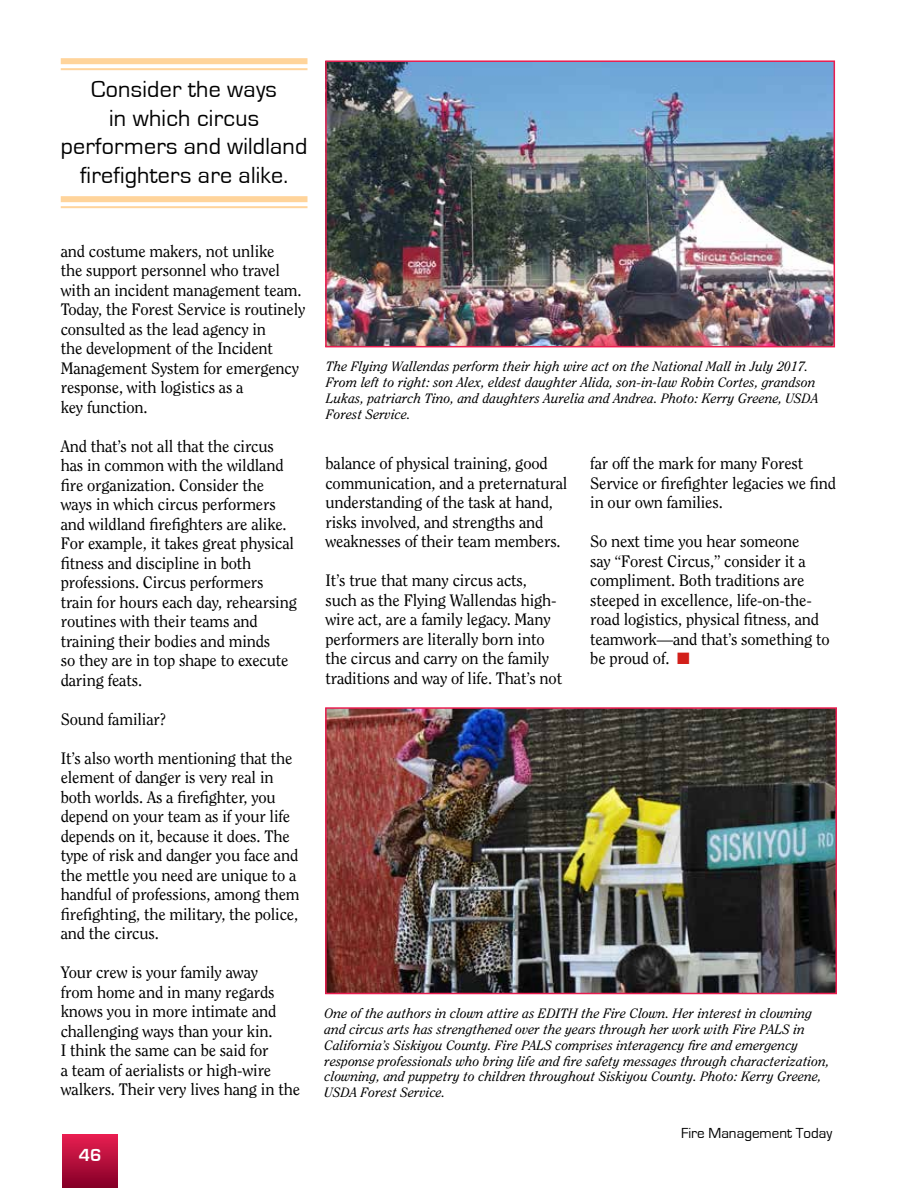
<style>
.page{position:relative;width:918px;height:1188px;background:#fff}
.page>*{position:absolute;margin:0;border:0;box-sizing:border-box;transform-origin:0 0}
.t1{font:24px/28.5px "Eurostile";letter-spacing:.01em;color:#000;text-align:center}
.t2{font:700 18px "Eurostile";color:#fff}
.t3{font:16.5px/19.5px "Clearface Std";letter-spacing:-.01em;color:#000}
.t4{font:15px "Eurostile";color:#000}
.t5{font:italic 13.5px/15.8px "Clearface Std";letter-spacing:.01em;color:#000}
.s1{color:#d21f1a}
</style>
<div class="page">
<div style="left:63px;top:1134px;width:55px;height:54px;background:linear-gradient(to bottom,#e91f51,#850027)"></div>
<hr style="left:61px;top:206px;width:247px;height:2px;background:#ffd49b">
<div style="left:61px;top:196px;width:247px;height:6px;background:#ffd49b"></div>
<hr style="left:61px;top:68px;width:247px;height:2px;background:#ffd49b">
<div style="left:61px;top:58px;width:247px;height:6px;background:#ffd49b"></div>
<img style="left:328px;top:63px;width:504px;height:281px">
<div style="left:325px;top:60px;width:510px;height:287px;border:2px solid #ea1d50"></div>
<img style="left:328px;top:710px;width:506px;height:281px">
<div style="left:325px;top:707px;width:512px;height:287px;border:2px solid #ea1d50"></div>
<p class="t1" style="left:61px;top:76px;width:248px">Consider the ways<br>in which circus performers and wildland firefighters are alike.</p>
<p class="t3" style="left:61px;top:241px;width:246px">and costume makers, not unlike<br>the support personnel who travel with an incident management team.<br>Today, the Forest Service is routinely consulted as the lead agency in<br>the development of the Incident<br>Management System for emergency response, with logistics as a<br>key function.</p>
<p class="t3" style="left:61px;top:436px;width:238px">And that’s not all that the circus has in common with the wildland fre organization. Consider the ways in which circus performers and wildland frefghters are alike.<br>For example, it takes great physical ftness and discipline in both professions. Circus performers train for hours each day, rehearsing routines with their teams and training their bodies and minds<br>so they are in top shape to execute daring feats.</p>
<p class="t3" style="left:61px;top:709px;width:107px">Sound familiar?</p>
<p class="t3" style="left:61px;top:748px;width:240px">It’s also worth mentioning that the element of danger is very real in both worlds. As a frefghter, you depend on your team as if your life depends on it, because it does. The type of risk and danger you face and the mettle you need are unique to a handful of professions, among them frefghting, the military, the police, and the circus.</p>
<p class="t3" style="left:61px;top:963px;width:241px">Your crew is your family away<br>from home and in many regards knows you in more intimate and challenging ways than your kin.<br>I think the same can be said for<br>a team of aerialists or high-wire walkers. Their very lives hang in the</p>
<p class="t2" style="left:79px;top:1145px;width:24px">46</p>
<p class="t5" style="left:326px;top:359px;width:494px">The Flying Wallendas perform their high wire act on the National Mall in July 2017.<br>From left to right: son Alex, eldest daughter Alida, son-in-law Robin Cortes, grandson Lukas, patriarch Tino, and daughters Aurelia and Andrea. Photo: Kerry Greene, USDA Forest Service.</p>
<p class="t3" style="left:325px;top:454px;width:244px">balance of physical training, good communication, and a preternatural understanding of the task at hand, risks involved, and strengths and weaknesses of their team members.</p>
<p class="t3" style="left:325px;top:571px;width:238px">It’s true that many circus acts, such as the Flying Wallendas high&shy;wire act, are a family legacy. Many performers are literally born into the circus and carry on the family traditions and way of life. That’s not</p>
<p class="t3" style="left:590px;top:454px;width:247px">far off the mark for many Forest<br>Service or frefghter legacies we fnd in our own families.</p>
<p class="t3" style="left:590px;top:532px;width:241px">So next time you hear someone<br>say “Forest Circus,” consider it a compliment. Both traditions are steeped in excellence, life-on-the&shy;road logistics, physical ftness, and teamwork—and that’s something to be proud of. <span class="s1">■</span></p>
<p class="t5" style="left:325px;top:1006px;width:506px">One of the authors in clown attire as EDITH the Fire Clown. Her interest in clowning and circus arts has strengthened over the years through her work with Fire PALS in California’s Siskiyou County. Fire PALS comprises interagency fre and emergency response professionals who bring life and fre safety messages through characterization, clowning, and puppetry to children throughout Siskiyou County. Photo: Kerry Greene, USDA Forest Service.</p>
<p class="t4" style="left:681px;top:1125px;width:153px">Fire Management Today</p>
</div>
